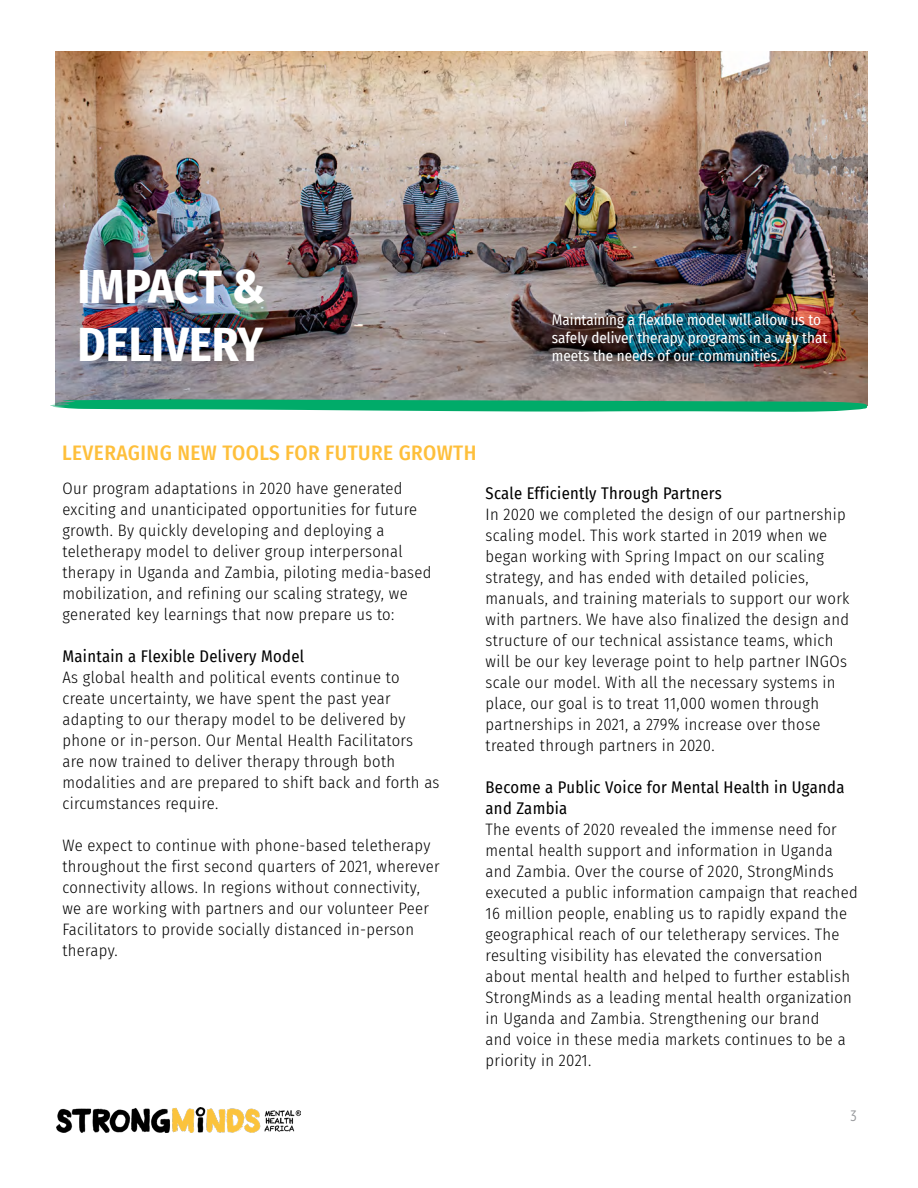
<style>
.page{position:relative;width:918px;height:1188px;background:#fff}
.page>*{position:absolute;margin:0;border:0;box-sizing:border-box;transform-origin:0 0}
.t1{font:700 48px/57.6px "Fira Sans Condensed";color:#fff}
.t2{font:500 21px "Fira Sans Condensed";letter-spacing:.02em;color:#febf3b}
.t3{font:300 16.5px/21px "Fira Sans Condensed";letter-spacing:.02em;color:#000}
.t4{font:16.5px/21px "Fira Sans Condensed";letter-spacing:.02em;color:#000}
.t5{font:15px/18px "Fira Sans Condensed";color:#fff}
.t6{font:15px "Museo Sans Cond 300";color:#939598}
</style>
<div class="page">
<img style="left:56px;top:1108px;width:245px;height:24px">
<img style="left:56px;top:52px;width:811px;height:347px">
<svg style="left:50px;top:399px;width:817px;height:13px;background:#30b17e"></svg>
<h1 class="t1" style="left:77px;top:254px;width:189px">IMPACT &amp;<br>DELIVERY</h1>
<p class="t5" style="left:552px;top:310px;width:277px">Maintaining a flexible model will allow us to safely deliver therapy programs in a way that meets the needs of our communities.</p>
<p class="t2" style="left:62px;top:436px;width:416px">LEVERAGING NEW TOOLS FOR FUTURE GROWTH</p>
<p class="t3" style="left:62px;top:478px;width:371px">Our program adaptations in 2020 have generated exciting and unanticipated opportunities for future growth. By quickly developing and deploying a teletherapy model to deliver group interpersonal therapy in Uganda and Zambia, piloting media-based mobilization, and refining our scaling strategy, we generated key learnings that now prepare us to:</p>
<p class="t4" style="left:62px;top:646px;width:243px">Maintain a Flexible Delivery Model</p>
<p class="t3" style="left:62px;top:667px;width:379px">As global health and political events continue to create uncertainty, we have spent the past year adapting to our therapy model to be delivered by phone or in-person. Our Mental Health Facilitators<br>are now trained to deliver therapy through both modalities and are prepared to shift back and forth as circumstances require.</p>
<p class="t3" style="left:62px;top:835px;width:379px">We expect to continue with phone-based teletherapy throughout the first second quarters of 2021, wherever connectivity allows. In regions without connectivity, we are working with partners and our volunteer Peer Facilitators to provide socially distanced in-person therapy.</p>
<p class="t4" style="left:486px;top:482px;width:238px">Scale Efficiently Through Partners</p>
<p class="t3" style="left:486px;top:504px;width:365px">In 2020 we completed the design of our partnership scaling model. This work started in 2019 when we began working with Spring Impact on our scaling strategy, and has ended with detailed policies, manuals, and training materials to support our work with partners. We have also finalized the design and structure of our technical assistance teams, which will be our key leverage point to help partner INGOs scale our model. With all the necessary systems in place, our goal is to treat 11,000 women through partnerships in 2021, a 279% increase over those treated through partners in 2020.</p>
<p class="t4" style="left:486px;top:776px;width:360px">Become a Public Voice for Mental Health in Uganda and Zambia</p>
<p class="t3" style="left:486px;top:819px;width:374px">The events of 2020 revealed the immense need for mental health support and information in Uganda and Zambia. Over the course of 2020, StrongMinds executed a public information campaign that reached 16 million people, enabling us to rapidly expand the geographical reach of our teletherapy services. The resulting visibility has elevated the conversation about mental health and helped to further establish StrongMinds as a leading mental health organization in Uganda and Zambia. Strengthening our brand<br>and voice in these media markets continues to be a priority in 2021.</p>
<p class="t6" style="left:850px;top:1108px;width:8px">3</p>
</div>
